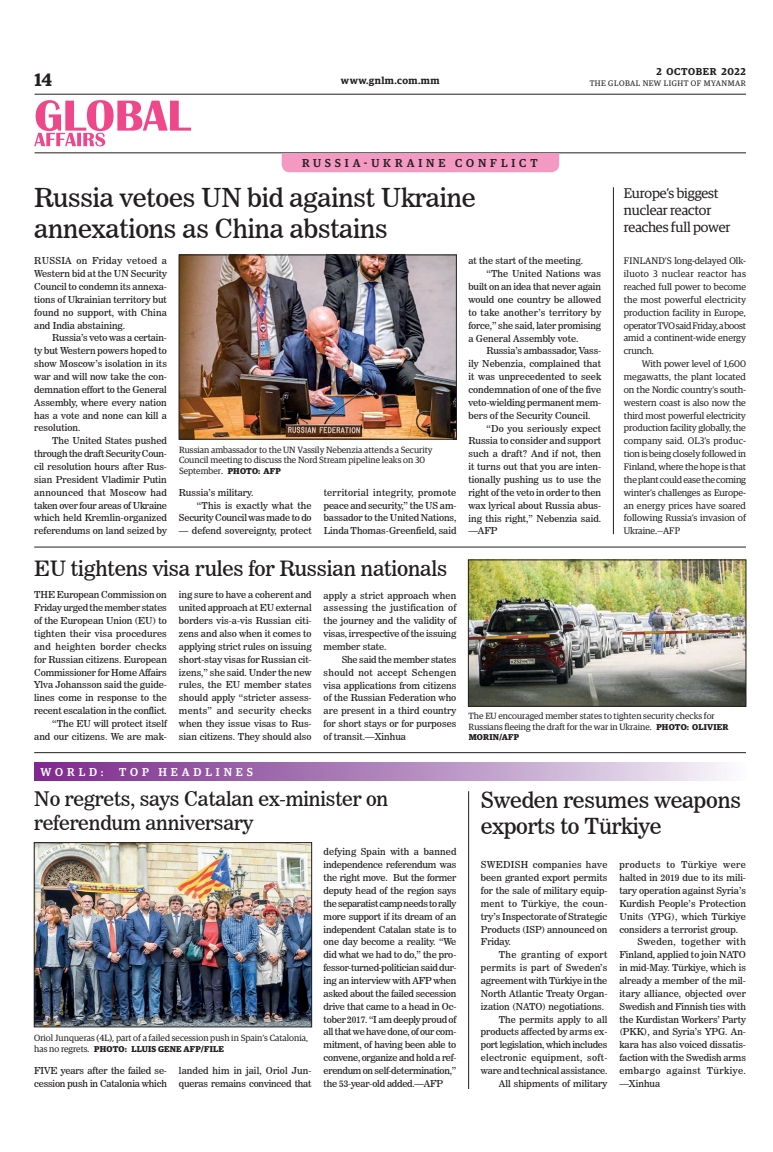
<style>
.page{position:relative;width:773px;height:1152px;background:#fff}
.page>*{position:absolute;margin:0;border:0;box-sizing:border-box;transform-origin:0 0}
._2_Clm_Head{font:26px/31.2px "News 706 BT Roman C";letter-spacing:-.01em;color:#231f20}
._2_Clm_Head-2{font:22px/26.4px "News 706 BT Roman C";letter-spacing:-.01em;color:#231f20}
._2_Clm_Head-3{font:21px "News 706 BT Roman C";letter-spacing:-.01em;color:#231f20}
._2_Clm_Head-4{font:20px/24px "News 706 BT Roman C";letter-spacing:-.01em;color:#231f20}
.t1{font:600 18px "Guardian Egyp";color:#231f20}
.Brief_Head{font:14px/16.8px "Guardian Egyp";letter-spacing:-.01em;color:#231f20}
.t2{font:500 11.5px "Guardian Egyp";letter-spacing:.34em;color:#231f20}
.t3{font:500 11.5px "Guardian Egyp";letter-spacing:.34em;color:#fff}
.t4{font:600 10px "Guardian Egyp";letter-spacing:.055em;color:#231f20}
._2nd_Body{font:9.5px/12.9px "News 706 BT Roman C";color:#231f20;text-align:justify}
.Normal_Para{font:9.5px/12.9px "News 706 BT Roman C";letter-spacing:-.01em;color:#231f20;text-align:justify}
.Brief_2nd_Body{font:9.5px/12.9px "Guardian Egyp";letter-spacing:-.005em;color:#231f20;text-align:justify}
._2nd_Body-2{font:9.5px/12.9px "News 706 BT Roman C";letter-spacing:-.02em;color:#231f20;text-align:right}
.t5{font:9px/10.8px "Guardian Egyp";color:#231f20}
.t6{font:700 8.5px "Guardian Egyp";letter-spacing:.02em;color:#231f20}
.t7{font:8px "Guardian Egyp";letter-spacing:.06em;color:#231f20}
.s1{font-weight:700;font-size:8.5px}
.s2{font-weight:400;font-size:9px}
</style>
<div class="page">
<hr style="left:35px;top:94px;width:711px;height:1px;background:#231f20">
<hr style="left:35px;top:152px;width:711px;height:1px;background:#231f20">
<svg style="left:34px;top:100px;width:157px;height:46px"></svg>
<div style="left:282px;top:153px;width:277px;height:19px;background:#f499c2"></div>
<div style="left:34px;top:763px;width:712px;height:18px;background:linear-gradient(to right,#772589,#f2f1f6)"></div>
<hr style="left:34px;top:752px;width:712px;height:1px;background:#231f20">
<hr style="left:468px;top:791px;width:1px;height:298px;background:#231f20">
<img style="left:181px;top:257px;width:273px;height:180px">
<div style="left:179px;top:255px;width:277px;height:184px;border:1px solid #231f20"></div>
<img style="left:470px;top:562px;width:274px;height:142px">
<div style="left:468px;top:560px;width:278px;height:146px;border:1px solid #231f20"></div>
<hr style="left:34px;top:547px;width:712px;height:1px;background:#231f20">
<img style="left:36px;top:844px;width:274px;height:181px">
<div style="left:34px;top:842px;width:278px;height:185px;border:1px solid #231f20"></div>
<hr style="left:613px;top:187px;width:1px;height:347px;background:#231f20">
<h3 class="t1" style="left:35px;top:67px;width:19px">14</h3>
<p class="t4" style="left:656px;top:64px;width:91px">2 OCTOBER 2022</p>
<p class="t4" style="left:341px;top:73px;width:100px">www.gnlm.com.mm</p>
<p class="t7" style="left:589px;top:78px;width:158px">THE GLOBAL NEW LIGHT OF MYANMAR</p>
<p class="t2" style="left:302px;top:155px;width:237px">RUSSIA-UKRAINE CONFLICT</p>
<p class="_2_Clm_Head" style="left:34px;top:182px;width:443px">Russia vetoes UN bid against Ukraine annexations as China abstains</p>
<p class="Normal_Para" style="left:34px;top:254px;width:134px">RUSSIA on Friday vetoed a Western bid at the UN Security Council to condemn its annexa&shy;tions of Ukrainian territory but found no support, with China and India abstaining.</p>
<p class="_2nd_Body" style="left:34px;top:332px;width:134px;text-indent:18px">Russia’s veto was a certain&shy;ty but Western powers hoped to show Moscow’s isolation in its war and will now take the con&shy;demnation effort to the General Assembly, where every nation has a vote and none can kill a resolution.</p>
<p class="_2nd_Body" style="left:34px;top:434px;width:134px;text-indent:18px">The United States pushed through the draft Security Coun&shy;cil resolution hours after Rus&shy;sian President Vladimir Putin announced that Moscow had taken over four areas of Ukraine which held Kremlin-organized referendums on land seized by</p>
<p class="_2nd_Body" style="left:468px;top:255px;width:116px">at the start of the meeting.</p>
<p class="_2nd_Body" style="left:468px;top:267px;width:134px;text-indent:18px">“The United Nations was built on an idea that never again would one country be allowed to take another’s territory by force,” she said, later promising a General Assembly vote.</p>
<p class="_2nd_Body" style="left:468px;top:345px;width:134px;text-indent:18px">Russia’s ambassador, Vass&shy;ily Nebenzia, complained that it was unprecedented to seek condemnation of one of the five veto-wielding permanent mem&shy;bers of the Security Council.</p>
<p class="_2nd_Body" style="left:468px;top:422px;width:134px;text-indent:18px">“Do you seriously expect Russia to consider and support such a draft? And if not, then it turns out that you are inten&shy;tionally pushing us to use the right of the veto in order to then wax lyrical about Russia abus&shy;ing this right,” Nebenzia said. —AFP</p>
<p class="t5" style="left:179px;top:443px;width:255px">Russian ambassador to the UN Vassily Nebenzia attends a Security<br>Council meeting to discuss the Nord Stream pipeline leaks on 30<br>September. <span class="s1">PHOTO: AFP</span></p>
<p class="_2nd_Body" style="left:179px;top:486px;width:76px">Russia’s military.</p>
<p class="_2nd_Body-2" style="left:179px;top:499px;width:134px">“This is exactly what the<br>Security Council was made to do</p>
<p class="_2nd_Body" style="left:179px;top:524px;width:134px">— defend sovereignty, protect</p>
<p class="_2nd_Body" style="left:324px;top:486px;width:134px">territorial integrity, promote peace and security,” the US am&shy;bassador to the United Nations, Linda Thomas-Greenfield, said</p>
<p class="Brief_Head" style="left:624px;top:184px;width:108px">Europe’s biggest nuclear reactor reaches full power</p>
<p class="Brief_2nd_Body" style="left:624px;top:254px;width:124px">FINLAND’S long-delayed Olk&shy;iluoto 3 nuclear reactor has reached full power to become the most powerful electricity production facility in Europe, operator TVO said Friday, a boost amid a continent-wide energy crunch.</p>
<p class="Brief_2nd_Body" style="left:624px;top:357px;width:124px;text-indent:18px">With power level of 1,600 megawatts, the plant located on the Nordic country’s south&shy;western coast is also now the third most powerful electricity production facility globally, the company said. OL3’s produc&shy;tion is being closely followed in Finland, where the hope is that the plant could ease the coming winter’s challenges as Europe&shy;an energy prices have soared following Russia’s invasion of Ukraine.—AFP</p>
<p class="_2_Clm_Head-3" style="left:34px;top:556px;width:414px">EU tightens visa rules for Russian nationals</p>
<p class="Normal_Para" style="left:34px;top:589px;width:134px">THE European Commission on Friday urged the member states of the European Union (EU) to tighten their visa procedures and heighten border checks for Russian citizens. European Commissioner for Home Affairs Ylva Johansson said the guide&shy;lines come in response to the recent escalation in the conflict.</p>
<p class="_2nd_Body" style="left:34px;top:717px;width:134px;text-align:right">“The EU will protect itself and our citizens. We are mak-</p>
<p class="_2nd_Body" style="left:179px;top:589px;width:134px">ing sure to have a coherent and united approach at EU external borders vis-a-vis Russian citi&shy;zens and also when it comes to applying strict rules on issuing short-stay visas for Russian cit&shy;izens,” she said. Under the new rules, the EU member states should apply “stricter assess&shy;ments” and security checks when they issue visas to Rus&shy;sian citizens. They should also</p>
<p class="_2nd_Body" style="left:323px;top:589px;width:134px">apply a strict approach when assessing the justification of the journey and the validity of visas, irrespective of the issuing member state.</p>
<p class="_2nd_Body" style="left:323px;top:653px;width:134px;text-indent:18px">She said the member states should not accept Schengen visa applications from citizens of the Russian Federation who are present in a third country for short stays or for purposes of transit.—Xinhua</p>
<p class="t3" style="left:41px;top:763px;width:65px">WORLD:</p>
<p class="t3" style="left:119px;top:763px;width:135px">TOP HEADLINES</p>
<p class="_2_Clm_Head-4" style="left:34px;top:787px;width:355px">No regrets, says Catalan ex-minister on referendum anniversary</p>
<p class="t5" style="left:34px;top:1032px;width:275px">Oriol Junqueras (4L), part of a failed secession push in Spain’s Catalonia,</p>
<p class="t6" style="left:34px;top:1042px;width:191px"><span class="s2">has no regrets.</span> PHOTO: LLUIS GENE AFP/FILE</p>
<p class="Normal_Para" style="left:34px;top:1064px;width:134px">FIVE years after the failed se&shy;cession push in Catalonia which</p>
<p class="Normal_Para" style="left:179px;top:1064px;width:134px">landed him in jail, Oriol Jun&shy;queras remains convinced that</p>
<p class="Normal_Para" style="left:323px;top:846px;width:134px">defying Spain with a banned independence referendum was the right move. But the former deputy head of the region says the separatist camp needs to rally more support if its dream of an independent Catalan state is to one day become a reality. “We did what we had to do,” the pro&shy;fessor-turned-politician said dur&shy;ing an interview with AFP when asked about the failed secession drive that came to a head in Oc&shy;tober 2017. “I am deeply proud of all that we have done, of our com&shy;mitment, of having been able to convene, organize and hold a ref&shy;erendum on self-determination,” the 53-year-old added.—AFP</p>
<p class="t5" style="left:468px;top:710px;width:261px">The EU encouraged member states to tighten security checks for<br>Russians fleeing the draft for the war in Ukraine. <span class="s1">PHOTO: OLIVIER</span></p>
<p class="t6" style="left:468px;top:731px;width:52px">MORIN/AFP</p>
<p class="_2_Clm_Head-2" style="left:481px;top:787px;width:262px">Sweden resumes weapons exports to Türkiye</p>
<p class="Normal_Para" style="left:481px;top:858px;width:128px">SWEDISH companies have been granted export permits for the sale of military equip&shy;ment to Türkiye, the coun&shy;try’s Inspectorate of Strategic Products (ISP) announced on Friday.</p>
<p class="_2nd_Body" style="left:481px;top:948px;width:128px;text-indent:18px">The granting of export permits is part of Sweden’s agreement with Türkiye in the North Atlantic Treaty Organ&shy;ization (NATO) negotiations.</p>
<p class="_2nd_Body" style="left:481px;top:1013px;width:128px;text-indent:18px">The permits apply to all products affected by arms ex&shy;port legislation, which includes electronic equipment, soft&shy;ware and technical assistance.</p>
<p class="_2nd_Body" style="left:499px;top:1077px;width:110px">All shipments of military</p>
<p class="_2nd_Body" style="left:619px;top:858px;width:128px">products to Türkiye were halted in 2019 due to its mili&shy;tary operation against Syria’s Kurdish People’s Protection Units (YPG), which Türkiye considers a terrorist group.</p>
<p class="_2nd_Body" style="left:619px;top:936px;width:128px;text-indent:18px">Sweden, together with Finland, applied to join NATO in mid-May. Türkiye, which is already a member of the mil&shy;itary alliance, objected over Swedish and Finnish ties with the Kurdistan Workers’ Party (PKK), and Syria’s YPG. An&shy;kara has also voiced dissatis&shy;faction with the Swedish arms embargo against Türkiye. —Xinhua</p>
</div>
